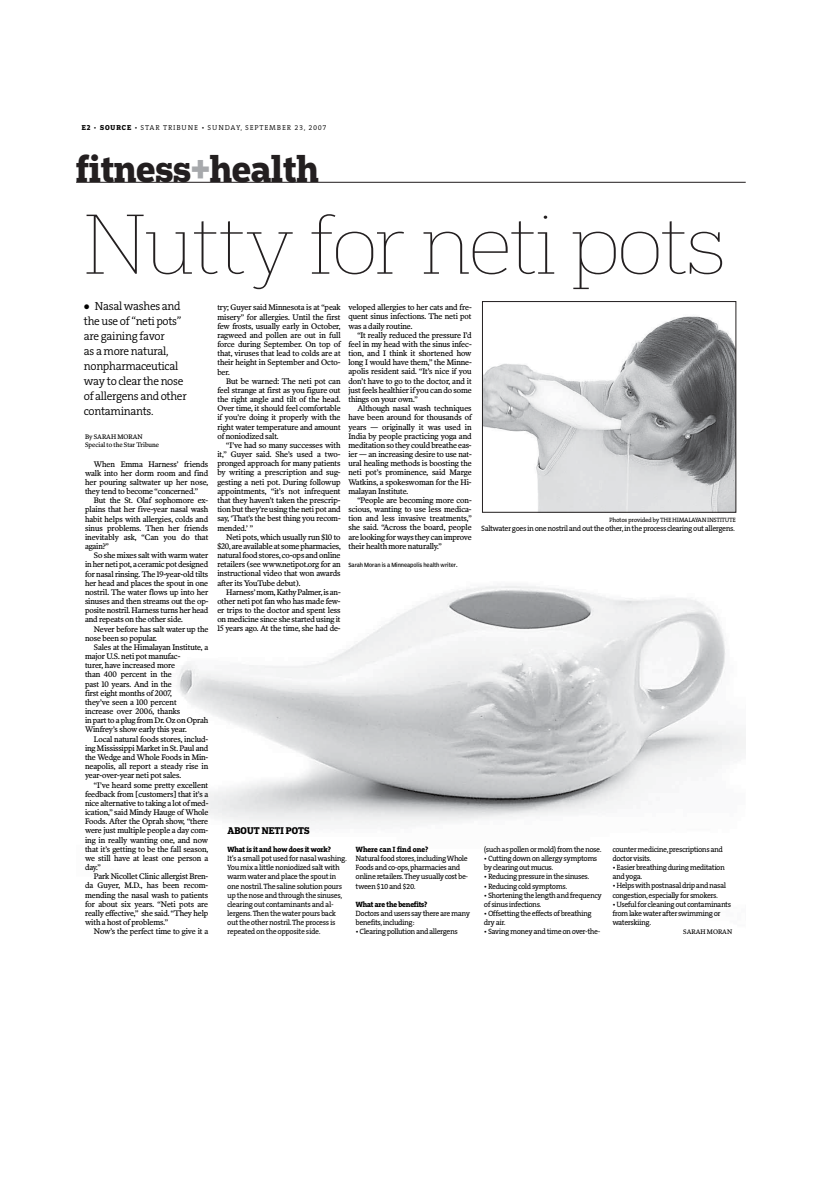
<style>
.page{position:relative;width:819px;height:1197px;background:#fff}
.page>*{position:absolute;margin:0;border:0;box-sizing:border-box;transform-origin:0 0}
.t1{font:80.06px "Populist Display Thin OV UYFTWB";color:#231f20;scale:1.12 1}
.t2{font:36.66px "Populist Display Bold OV RYFTWB";color:#231f20}
.t3{font:11.64px/15px "The Serif Star Tribune Semi Light OV LYFTWB";color:#000}
.t4{font:9.19px "Populist Display Bold OV RYFTWB";letter-spacing:.01em;color:#000}
.t5{font:8.14px/9.2px "Poynter OS Text Three L Roman OV OYFTWB";letter-spacing:-.01em;color:#000;text-align:justify}
.t6{font:7.7px/9.2px "The Serif Star Tribune OV TYFTWB";letter-spacing:-.01em;color:#000}
.t7{font:7.7px "The Serif Star Tribune Extra Bold OV SYFTWB";letter-spacing:-.01em;color:#000}
.t8{font:7.7px "The Serif Star Tribune Extra Bold OV SYFTWB";letter-spacing:.01em;color:#000}
.t9{font:7.26px "The Serif Star Tribune Semi Light OV LYFTWB";letter-spacing:.175em;color:#000}
.t10{font:6.65px/7.5px "Poynter OS Text Three L Roman OV OYFTWB";color:#000}
.t11{font:6.21px "The Serif Star Tribune OV TYFTWB";letter-spacing:.01em;color:#000}
.t12{font:5.69px "Poynter Agate One Cond OV PYFTWB";letter-spacing:-.01em;color:#000}
.s1{font-family:"Populist Text Bold OV KYFTWB";font-size:6.65px}
.s2{color:#a7a9ac}
</style>
<div class="page">
<img style="left:177px;top:301px;width:569px;height:525px">
<img style="left:484px;top:303px;width:250px;height:207px">
<div style="left:482px;top:301px;width:254px;height:211px;border:1px solid #231f20"></div>
<hr style="left:76px;top:182px;width:670px;height:1px;background:#231f20">
<p class="t9" style="left:82px;top:123px;width:246px"><span class="s1">E2</span> • <span class="s1">SOURCE</span> • STAR TRIBUNE • SUNDAY, SEPTEMBER 23, 2007</p>
<h2 class="t2" style="left:76px;top:145px;width:244px">fitness<span class="s2">+</span>health</h2>
<h1 class="t1" style="left:85px;top:192px;width:573px">Nutty for neti pots</h1>
<h3 class="t3" style="left:84px;top:299px;width:104px;text-indent:11px">Nasal washes and the use of “neti pots” are gaining favor<br>as a more natural, nonpharmaceutical way to clear the nose of allergens and other contaminants.</h3>
<p class="t10" style="left:85px;top:433px;width:76px">By SARAH MORAN<br>Special to the Star Tribune</p>
<p class="t5" style="left:85px;top:459px;width:125px;text-indent:9px">When Emma Harness’ friends walk into her dorm room and find her pouring saltwater up her nose, they tend to become “concerned.”</p>
<p class="t5" style="left:85px;top:496px;width:125px;text-indent:9px">But the St. Olaf sophomore ex&shy;plains that her five-year nasal wash habit helps with allergies, colds and sinus problems. Then her friends inevitably ask, “Can you do that again?”</p>
<p class="t5" style="left:85px;top:551px;width:125px;text-indent:9px">So she mixes salt with warm water in her neti pot, a ceramic pot designed for nasal rinsing. The 19-year-old tilts her head and places the spout in one nostril. The water flows up into her sinuses and then streams out the op&shy;posite nostril. Harness turns her head and repeats on the other side.</p>
<p class="t5" style="left:85px;top:624px;width:125px;text-indent:9px">Never before has salt water up the nose been so popular.</p>
<p class="t5" style="left:85px;top:642px;width:125px;text-align:left;text-indent:9px">Sales at the Himalayan Institute, a major U.S. neti pot manufac-<br>turer, have increased more<br>than 400 percent in the<br>past 10 years. And in the<br>first eight months of 2007,<br>they’ve seen a 100 percent<br>increase over 2006, thanks<br>in part to a plug from Dr. Oz on Oprah<br>Winfrey’s show early this year.</p>
<p class="t5" style="left:85px;top:734px;width:125px;text-indent:9px">Local natural foods stores, includ&shy;ing Mississippi Market in St. Paul and the Wedge and Whole Foods in Min&shy;neapolis, all report a steady rise in year-over-year neti pot sales.</p>
<p class="t5" style="left:85px;top:780px;width:125px;text-indent:9px">“I’ve heard some pretty excellent feedback from [customers] that it’s a nice alternative to taking a lot of med&shy;ication,” said Mindy Hauge of Whole Foods. After the Oprah show, “there were just multiple people a day com&shy;ing in really wanting one, and now that it’s getting to be the fall season, we still have at least one person a day.”</p>
<p class="t5" style="left:85px;top:872px;width:125px;text-indent:9px">Park Nicollet Clinic allergist Bren&shy;da Guyer, M.D., has been recom&shy;mending the nasal wash to patients for about six years. “Neti pots are really effective,” she said. “They help with a host of problems.”</p>
<p class="t5" style="left:94px;top:927px;width:116px">Now’s the perfect time to give it a</p>
<p class="t5" style="left:348px;top:303px;width:125px">veloped allergies to her cats and fre&shy;quent sinus infections. The neti pot was a daily routine.</p>
<p class="t5" style="left:348px;top:330px;width:125px;text-indent:9px">“It really reduced the pressure I’d feel in my head with the sinus infec&shy;tion, and I think it shortened how long I would have them,” the Minne&shy;apolis resident said. “It’s nice if you don’t have to go to the doctor, and it just feels healthier if you can do some things on your own.”</p>
<p class="t5" style="left:348px;top:404px;width:125px;text-indent:9px">Although nasal wash techniques have been around for thousands of years — originally it was used in India by people practicing yoga and meditation so they could breathe eas&shy;ier — an increasing desire to use nat&shy;ural healing methods is boosting the neti pot’s prominence, said Marge Watkins, a spokeswoman for the Hi&shy;malayan Institute.</p>
<p class="t5" style="left:348px;top:495px;width:125px;text-indent:9px">“People are becoming more con&shy;scious, wanting to use less medica&shy;tion and less invasive treatments,” she said. “Across the board, people are looking for ways they can improve their health more naturally.”</p>
<p class="t12" style="left:348px;top:562px;width:111px">Sarah Moran is a Minneapolis health writer.</p>
<p class="t5" style="left:217px;top:303px;width:125px">try; Guyer said Minnesota is at “peak misery” for allergies. Until the first few frosts, usually early in October, ragweed and pollen are out in full force during September. On top of that, viruses that lead to colds are at their height in September and Octo&shy;ber.</p>
<p class="t5" style="left:217px;top:376px;width:125px;text-indent:9px">But be warned: The neti pot can feel strange at first as you figure out the right angle and tilt of the head.<br>Over time, it should feel comfortable if you’re doing it properly with the right water temperature and amount of noniodized salt.</p>
<p class="t5" style="left:217px;top:440px;width:125px;text-indent:9px">“I’ve had so many successes with it,” Guyer said. She’s used a two&shy;pronged approach for many patients by writing a prescription and sug&shy;gesting a neti pot. During followup appointments, “it’s not infrequent that they haven’t taken the prescrip&shy;tion but they’re using the neti pot and say, ‘That’s the best thing you recom&shy;mended.’ ”</p>
<p class="t5" style="left:217px;top:532px;width:125px;text-indent:9px">Neti pots, which usually run $10 to $20, are available at some pharmacies, natural food stores, co-ops and online retailers (see www.netipot.org for an instructional video that won awards after its YouTube debut).</p>
<p class="t5" style="left:217px;top:587px;width:125px;text-indent:9px">Harness’ mom, Kathy Palmer, is an&shy;other neti pot fan who has made few&shy;er trips to the doctor and spent less on medicine since she started using it 15 years ago. At the time, she had de-</p>
<p class="t4" style="left:228px;top:824px;width:84px">ABOUT NETI POTS</p>
<p class="t7" style="left:228px;top:844px;width:105px">What is it and how does it work?</p>
<p class="t6" style="left:228px;top:854px;width:121px">It’s a small pot used for nasal washing.<br>You mix a little noniodized salt with warm water and place the spout in one nostril. The saline solution pours up the nose and through the sinuses, clearing out contaminants and al&shy;lergens. Then the water pours back out the other nostril. The process is repeated on the opposite side.</p>
<p class="t8" style="left:356px;top:844px;width:74px">Where can I find one?</p>
<p class="t6" style="left:356px;top:854px;width:114px">Natural food stores, including Whole<br>Foods and co-ops, pharmacies and online retailers. They usually cost be&shy;tween $10 and $20.</p>
<p class="t7" style="left:356px;top:899px;width:73px">What are the benefits?</p>
<p class="t6" style="left:356px;top:909px;width:116px">Doctors and users say there are many benefits, including:</p>
<p class="t6" style="left:356px;top:927px;width:103px">• Clearing pollution and allergens</p>
<p class="t11" style="left:609px;top:515px;width:128px">Photos provided by THE HIMALAYAN INSTITUTE</p>
<p class="t6" style="left:482px;top:524px;width:255px">Saltwater goes in one nostril and out the other, in the process clearing out allergens.</p>
<p class="t6" style="left:484px;top:845px;width:119px">(such as pollen or mold) from the nose.</p>
<p class="t6" style="left:484px;top:854px;width:115px">• Cutting down on allergy symptoms by clearing out mucus.</p>
<p class="t6" style="left:484px;top:872px;width:107px">• Reducing pressure in the sinuses.</p>
<p class="t6" style="left:484px;top:881px;width:84px">• Reducing cold symptoms.</p>
<p class="t6" style="left:484px;top:891px;width:119px">• Shortening the length and frequency of sinus infections.</p>
<p class="t6" style="left:484px;top:909px;width:109px">• Offsetting the effects of breathing dry air.</p>
<p class="t6" style="left:484px;top:927px;width:117px">• Saving money and time on over-the-</p>
<p class="t6" style="left:613px;top:845px;width:112px">counter medicine, prescriptions and doctor visits.</p>
<p class="t6" style="left:613px;top:863px;width:114px">• Easier breathing during meditation and yoga.</p>
<p class="t6" style="left:613px;top:881px;width:115px">• Helps with postnasal drip and nasal congestion, especially for smokers.</p>
<p class="t6" style="left:613px;top:900px;width:120px">• Useful for cleaning out contaminants from lake water after swimming or waterskiing.</p>
<p class="t10" style="left:683px;top:928px;width:50px">SARAH MORAN</p>
</div>
